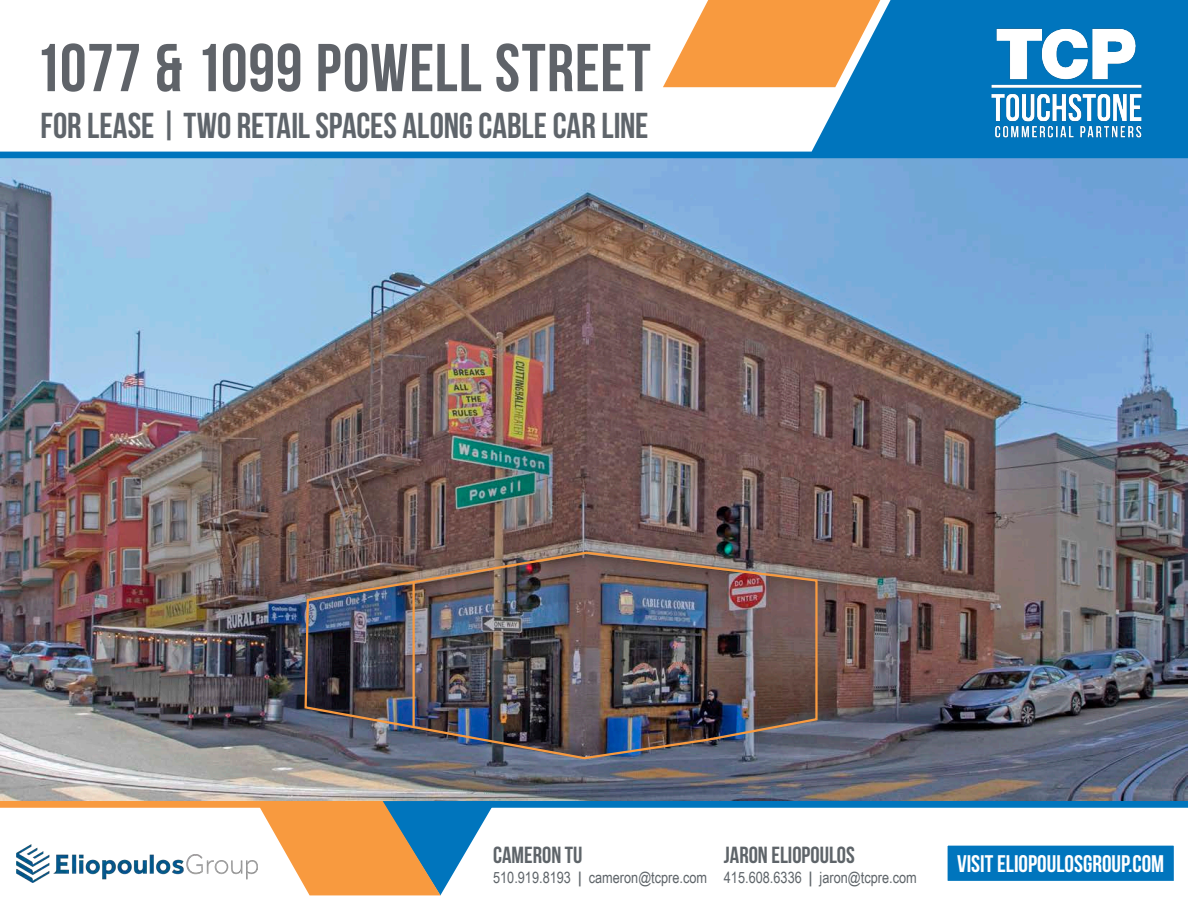
<style>
.page{position:relative;width:1188px;height:918px;background:#fff}
.page>*{position:absolute;margin:0;border:0;box-sizing:border-box;transform-origin:0 0}
.Body{font:700 67.5px "Bebas Neue";letter-spacing:.01em;color:#5f6369}
.Body-2{font:700 36px "Bebas Neue";color:#5f656b}
.t1{font:700 24px "Bebas Neue";color:#fff}
.t2{font:700 23.25px "Bebas Neue";color:#5e6469}
.t3{font:15.6px "Arial Narrow";color:#5e6469}
.s1{font-weight:700}
</style>
<div class="page">
<img style="left:0;top:158px;width:1188px;height:643px">
<svg style="left:0;top:0;width:1188px;height:158px"></svg>
<svg style="left:663px;top:0;width:217px;height:87px;background:#e9a662"></svg>
<div style="left:479px;top:801px;width:709px;height:7px;background:#0075bd"></div>
<svg style="left:260px;top:801px;width:236px;height:94px"></svg>
<div style="left:0;top:801px;width:269px;height:7px;background:#f89a3f"></div>
<img style="left:16px;top:844px;width:242px;height:38px">
<div style="left:947px;top:845px;width:228px;height:37px;background:#0075bd"></div>
<div style="left:946px;top:844px;width:229px;height:38px;border:2px solid #fff"></div>
<img style="left:990px;top:22px;width:153px;height:122px">
<img style="left:303px;top:550px;width:516px;height:210px">
<hr style="left:413px;top:583px;width:2px;height:145px;background:#f89a3f">
<p class="Body" style="left:34px;top:31px;width:618px">1077 &amp; 1099 POWELL STREET</p>
<p class="Body-2" style="left:40px;top:106px;width:610px">FOR LEASE | TWO RETAIL SPACES ALONG CABLE CAR LINE</p>
<p class="t2" style="left:493px;top:842px;width:91px">CAMERON TU</p>
<p class="t3" style="left:493px;top:866px;width:216px">510.919.8193 <span class="s1">|</span> cameron@tcpre.com</p>
<p class="t2" style="left:724px;top:842px;width:133px">JARON ELIOPOULOS</p>
<p class="t3" style="left:724px;top:866px;width:194px">415.608.6336 <span class="s1">|</span> jaron@tcpre.com</p>
<p class="t1" style="left:957px;top:851px;width:209px">VISIT ELIOPOULOSGROUP.COM</p>
</div>
